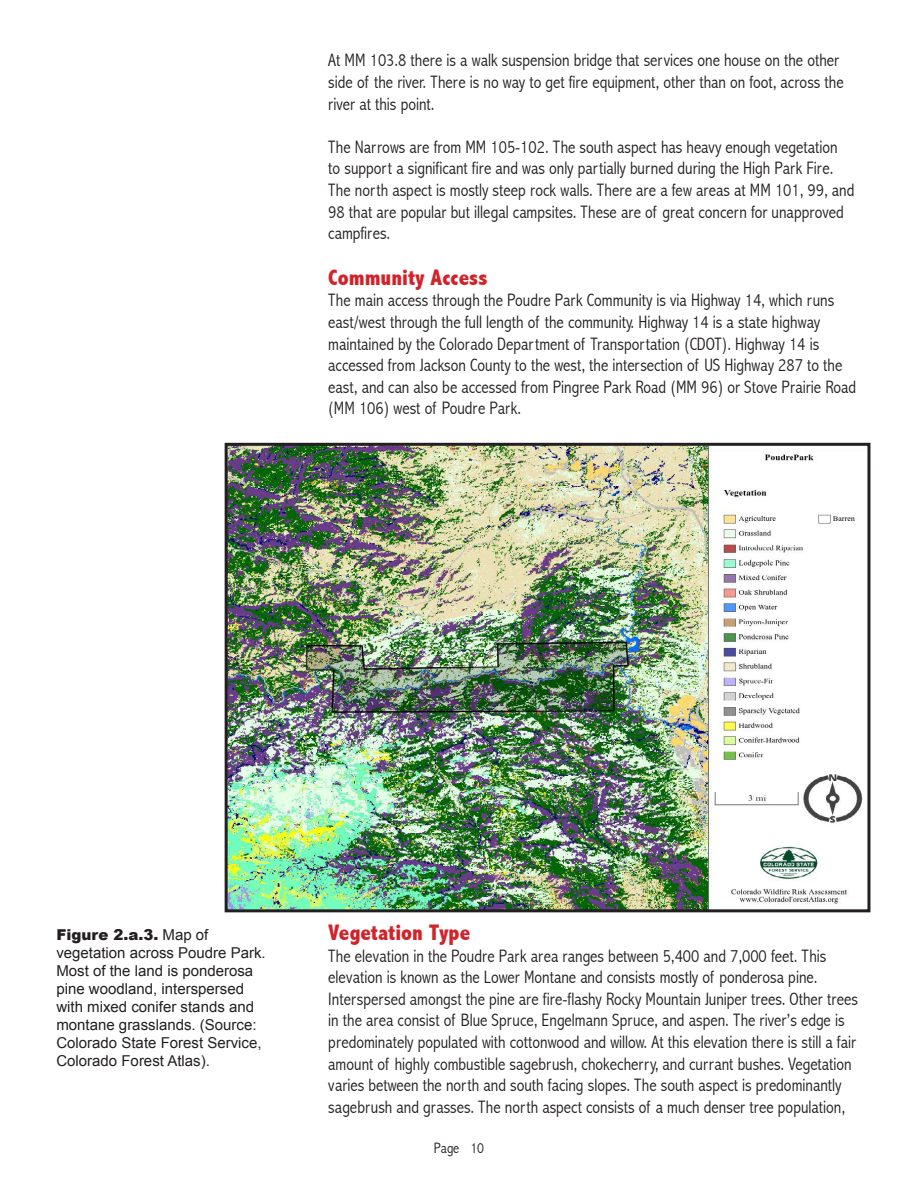
<style>
.page{position:relative;width:918px;height:1188px;background:#fff}
.page>*{position:absolute;margin:0;border:0;box-sizing:border-box;transform-origin:0 0}
.Paragraph_Goal_-_Red{font:800 condensed 22.5px "Abadi";color:#d1232a}
.t1{font:300 condensed 18px/21.6px "Abadi";color:#231f20}
.CWPP-Photo_Captions{font:15px/18px "Arial";color:#231f20}
.t2{font:300 condensed 15px "Abadi";letter-spacing:-.005em;color:#231f20}
.s1{font-weight:900}
</style>
<div class="page">
<img style="left:229px;top:447px;width:634px;height:461px">
<div style="left:225px;top:443px;width:645px;height:469px;border:3px solid #231f20"></div>
<p class="t1" style="left:328px;top:50px;width:517px">At MM 103.8 there is a walk suspension bridge that services one house on the other side of the river. There is no way to get fire equipment, other than on foot, across the river at this point.</p>
<p class="t1" style="left:328px;top:136px;width:528px">The Narrows are from MM 105-102. The south aspect has heavy enough vegetation<br>to support a significant fire and was only partially burned during the High Park Fire.<br>The north aspect is mostly steep rock walls. There are a few areas at MM 101, 99, and 98 that are popular but illegal campsites. These are of great concern for unapproved campfires.</p>
<p class="Paragraph_Goal_-_Red" style="left:328px;top:264px;width:161px">Community Access</p>
<p class="t1" style="left:328px;top:290px;width:529px">The main access through the Poudre Park Community is via Highway 14, which runs east/west through the full length of the community. Highway 14 is a state highway maintained by the Colorado Department of Transportation (CDOT). Highway 14 is accessed from Jackson County to the west, the intersection of US Highway 287 to the east, and can also be accessed from Pingree Park Road (MM 96) or Stove Prairie Road (MM 106) west of Poudre Park.</p>
<p class="CWPP-Photo_Captions" style="left:56px;top:926px;width:211px"><span class="s1">Figure 2.a.3.</span> Map of vegetation across Poudre Park.<br>Most of the land is ponderosa pine woodland, interspersed with mixed conifer stands and montane grasslands. (Source:<br>Colorado State Forest Service,<br>Colorado Forest Atlas).</p>
<p class="Paragraph_Goal_-_Red" style="left:328px;top:920px;width:143px">Vegetation Type</p>
<p class="t1" style="left:328px;top:945px;width:531px">The elevation in the Poudre Park area ranges between 5,400 and 7,000 feet. This elevation is known as the Lower Montane and consists mostly of ponderosa pine.<br>Interspersed amongst the pine are fire-flashy Rocky Mountain Juniper trees. Other trees in the area consist of Blue Spruce, Engelmann Spruce, and aspen. The river’s edge is predominately populated with cottonwood and willow. At this elevation there is still a fair amount of highly combustible sagebrush, chokecherry, and currant bushes. Vegetation varies between the north and south facing slopes. The south aspect is predominantly sagebrush and grasses. The north aspect consists of a much denser tree population,</p>
<p class="t2" style="left:434px;top:1139px;width:52px">Page 10</p>
</div>
